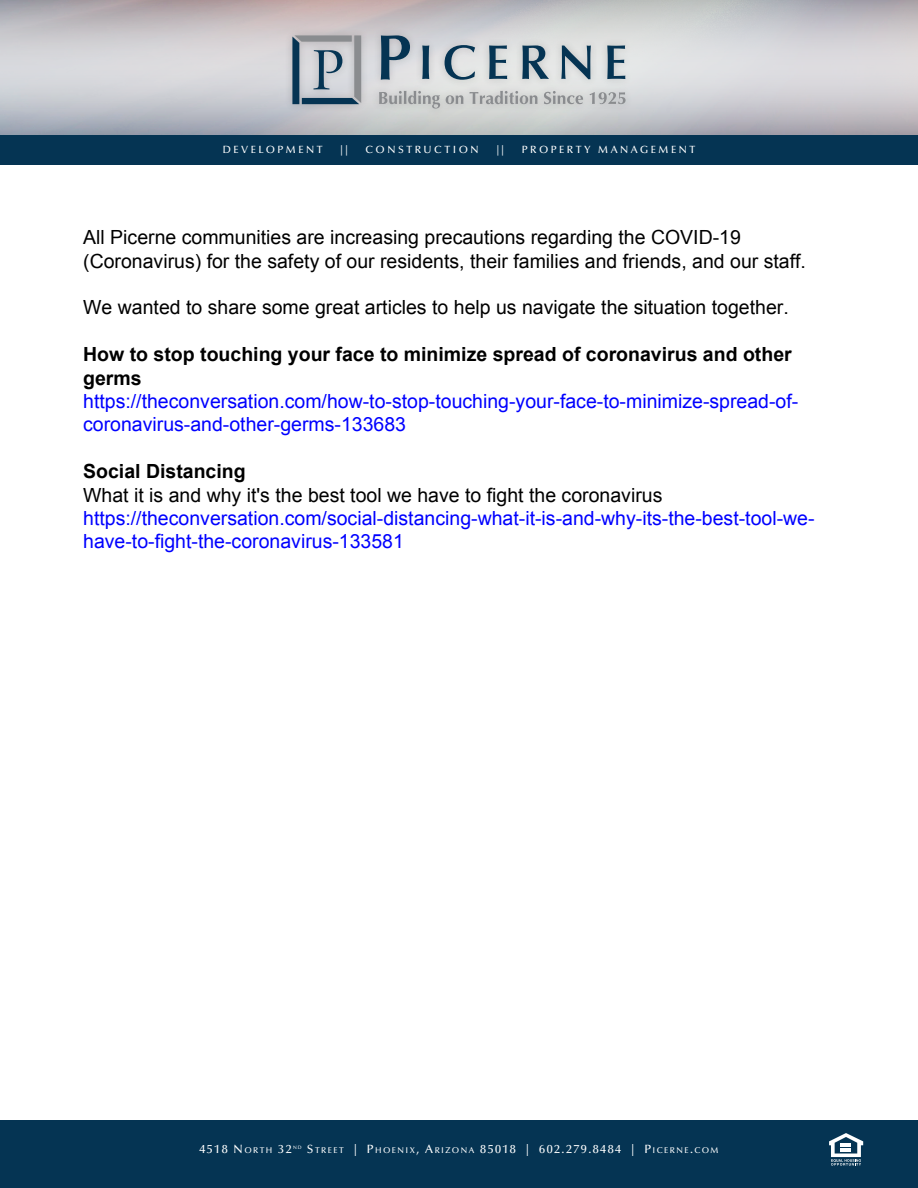
<style>
.page{position:relative;width:918px;height:1188px;background:#fff}
.page>*{position:absolute;margin:0;border:0;box-sizing:border-box;transform-origin:0 0}
.t1{font:19.5px/23.4px "Arial";color:#000}
.t2{font:19.5px/23.4px "Arial";color:#00f}
.t3{font:700 19.5px/23.4px "Arial";color:#000}
.t4{font:500 12px "Optima";letter-spacing:.12em;color:#fff}
.t5{font:500 10.5px "Optima";letter-spacing:.24em;color:#fff}
.t6{font:500 4.95px "Optima";color:#fff}
.s1{font-size:8.4px}
</style>
<div class="page">
<svg style="left:0;top:0;width:918px;height:135px;background:#c7c6ca"></svg>
<div style="left:0;top:135px;width:918px;height:29px;background:#053453"></div>
<div style="left:0;top:1120px;width:918px;height:68px;background:#053453"></div>
<div style="left:284px;top:27px;width:349px;height:89px;background:#231f20;opacity:.2"></div>
<svg style="left:422px;top:45px;width:7px;height:34px"></svg>
<svg style="left:445px;top:45px;width:30px;height:35px"></svg>
<svg style="left:489px;top:45px;width:18px;height:34px"></svg>
<svg style="left:522px;top:45px;width:27px;height:34px"></svg>
<svg style="left:561px;top:45px;width:30px;height:34px"></svg>
<svg style="left:607px;top:45px;width:18px;height:34px"></svg>
<svg style="left:381px;top:35px;width:29px;height:45px"></svg>
<svg style="left:379px;top:91px;width:61px;height:18px"></svg>
<svg style="left:446px;top:95px;width:17px;height:9px"></svg>
<svg style="left:470px;top:91px;width:67px;height:13px"></svg>
<svg style="left:544px;top:91px;width:39px;height:13px"></svg>
<svg style="left:589px;top:92px;width:37px;height:12px"></svg>
<svg style="left:292px;top:35px;width:69px;height:69px;background:#95a0aa"></svg>
<svg style="left:829px;top:1133px;width:34px;height:33px"></svg>
<hr style="left:841px;top:1143px;width:10px;height:4px;background:#fff">
<hr style="left:841px;top:1148px;width:10px;height:4px;background:#fff">
<p class="t5" style="left:223px;top:143px;width:101px">DEVELOPMENT</p>
<p class="t5" style="left:341px;top:143px;width:9px">||</p>
<p class="t5" style="left:366px;top:143px;width:115px">CONSTRUCTION</p>
<p class="t5" style="left:497px;top:143px;width:9px">||</p>
<p class="t5" style="left:522px;top:143px;width:175px">PROPERTY MANAGEMENT</p>
<p class="t1" style="left:83px;top:226px;width:724px">All Picerne communities are increasing precautions regarding the COVID-19 (Coronavirus) for the safety of our residents, their families and friends, and our staff.</p>
<p class="t1" style="left:83px;top:296px;width:707px">We wanted to share some great articles to help us navigate the situation together.</p>
<p class="t3" style="left:83px;top:343px;width:710px">How to stop touching your face to minimize spread of coronavirus and other germs</p>
<p class="t2" style="left:83px;top:390px;width:717px">https://theconversation.com/how-to-stop-touching-your-face-to-minimize-spread-of&shy;coronavirus-and-other-germs-133683</p>
<p class="t3" style="left:83px;top:460px;width:164px">Social Distancing</p>
<p class="t1" style="left:83px;top:483px;width:581px">What it is and why it's the best tool we have to fight the coronavirus</p>
<p class="t2" style="left:83px;top:507px;width:733px">https://theconversation.com/social-distancing-what-it-is-and-why-its-the-best-tool-we&shy;have-to-fight-the-coronavirus-133581</p>
<p class="t4" style="left:199px;top:1142px;width:94px">4518 N<span class="s1">ORTH</span> 32</p>
<p class="t6" style="left:293px;top:1144px;width:10px">N D</p>
<p class="t4" style="left:307px;top:1142px;width:413px">S<span class="s1">TREET</span> | P<span class="s1">HOEN IX</span>, A<span class="s1">RIZONA</span> 85018 | 602.279.8484 | P<span class="s1">ICERN E</span>.<span class="s1">COM</span></p>
</div>
